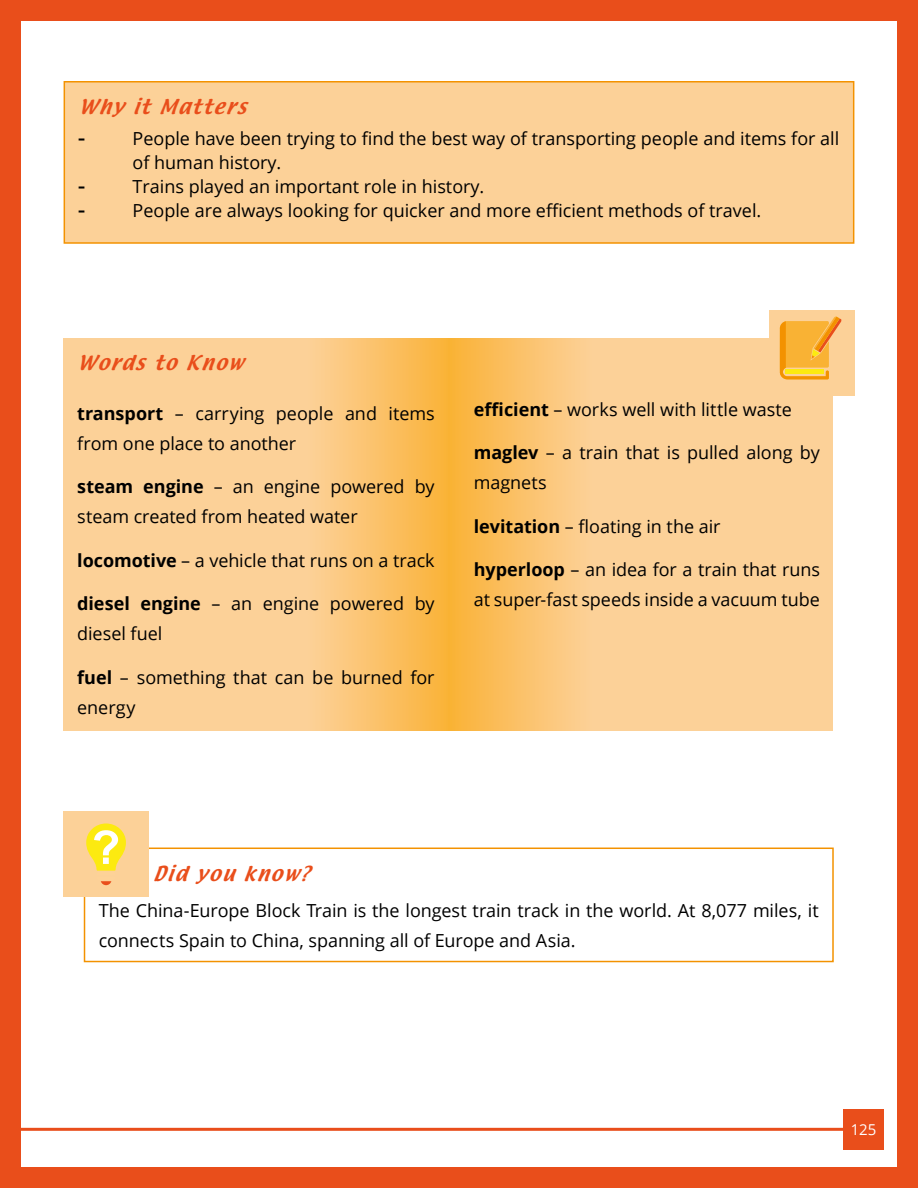
<style>
.page{position:relative;width:918px;height:1188px;background:#e94e1b}
.page>*{position:absolute;margin:0;border:0;box-sizing:border-box;transform-origin:0 0}
.t1{font:18px/30px "Open Sans";color:#000}
.t2{font:italic 18px "Textile";letter-spacing:.1em;color:#e94e1b}
.t3{font:18px "Basic Sans SF Bold";color:#000}
.t4{font:15px "Open Sans";color:#fff}
.s1{font-weight:700}
</style>
<div class="page">
<div style="left:21px;top:21px;width:876px;height:1146px;background:#fff"></div>
<div style="left:843px;top:1109px;width:41px;height:41px;background:#e94e1b"></div>
<hr style="left:0;top:1128px;width:854px;height:3px;background:#e94e1b">
<svg style="left:64px;top:338px;width:384px;height:393px;background:#fbcb86"></svg>
<svg style="left:448px;top:338px;width:385px;height:393px;background:#fbca85"></svg>
<div style="left:769px;top:310px;width:85px;height:85px;background:#fcd198"></div>
<svg style="left:780px;top:316px;width:62px;height:63px"></svg>
<div style="left:84px;top:848px;width:750px;height:114px;border:2px solid #f39200"></div>
<div style="left:64px;top:812px;width:85px;height:85px;background:#fcd198"></div>
<svg style="left:86px;top:823px;width:40px;height:62px"></svg>
<div style="left:64px;top:82px;width:790px;height:161px;background:#fcd198"></div>
<div style="left:64px;top:81px;width:790px;height:163px;border:2px solid #f39200"></div>
<p class="t2" style="left:79px;top:94px;width:173px">Why it Matters</p>
<p class="t3" style="left:79px;top:128px;width:8px">-</p>
<p class="t1" style="left:133px;top:126px;width:708px;line-height:24px">People have been trying to find the best way of transporting people and items for all of human history.</p>
<p class="t3" style="left:79px;top:176px;width:8px">-</p>
<p class="t1" style="left:133px;top:171px;width:353px">Trains played an important role in history.</p>
<p class="t3" style="left:79px;top:200px;width:8px">-</p>
<p class="t1" style="left:133px;top:195px;width:630px">People are always looking for quicker and more efficient methods of travel.</p>
<p class="t2" style="left:77px;top:350px;width:167px">Words to Know</p>
<p class="t1" style="left:77px;top:398px;width:359px"><span class="s1">transport</span> – carrying people and items from one place to another</p>
<p class="t1" style="left:77px;top:471px;width:359px"><span class="s1">steam engine</span> – an engine powered by steam created from heated water</p>
<p class="t1" style="left:77px;top:545px;width:359px"><span class="s1">locomotive</span> – a vehicle that runs on a track</p>
<p class="t1" style="left:77px;top:588px;width:359px"><span class="s1">diesel engine</span> – an engine powered by diesel fuel</p>
<p class="t1" style="left:77px;top:662px;width:359px"><span class="s1">fuel</span> – something that can be burned for energy</p>
<p class="t1" style="left:474px;top:394px;width:320px"><span class="s1">efficient</span> – works well with little waste</p>
<p class="t1" style="left:474px;top:437px;width:348px"><span class="s1">maglev</span> – a train that is pulled along by magnets</p>
<p class="t1" style="left:474px;top:511px;width:248px"><span class="s1">levitation</span> – floating in the air</p>
<p class="t1" style="left:474px;top:554px;width:348px"><span class="s1">hyperloop</span> – an idea for a train that runs at super-fast speeds inside a vacuum tube</p>
<p class="t2" style="left:153px;top:860px;width:158px">Did you know?</p>
<p class="t1" style="left:99px;top:895px;width:721px">The China-Europe Block Train is the longest train track in the world. At 8,077 miles, it connects Spain to China, spanning all of Europe and Asia.</p>
<p class="t4" style="left:851px;top:1119px;width:27px">125</p>
</div>
